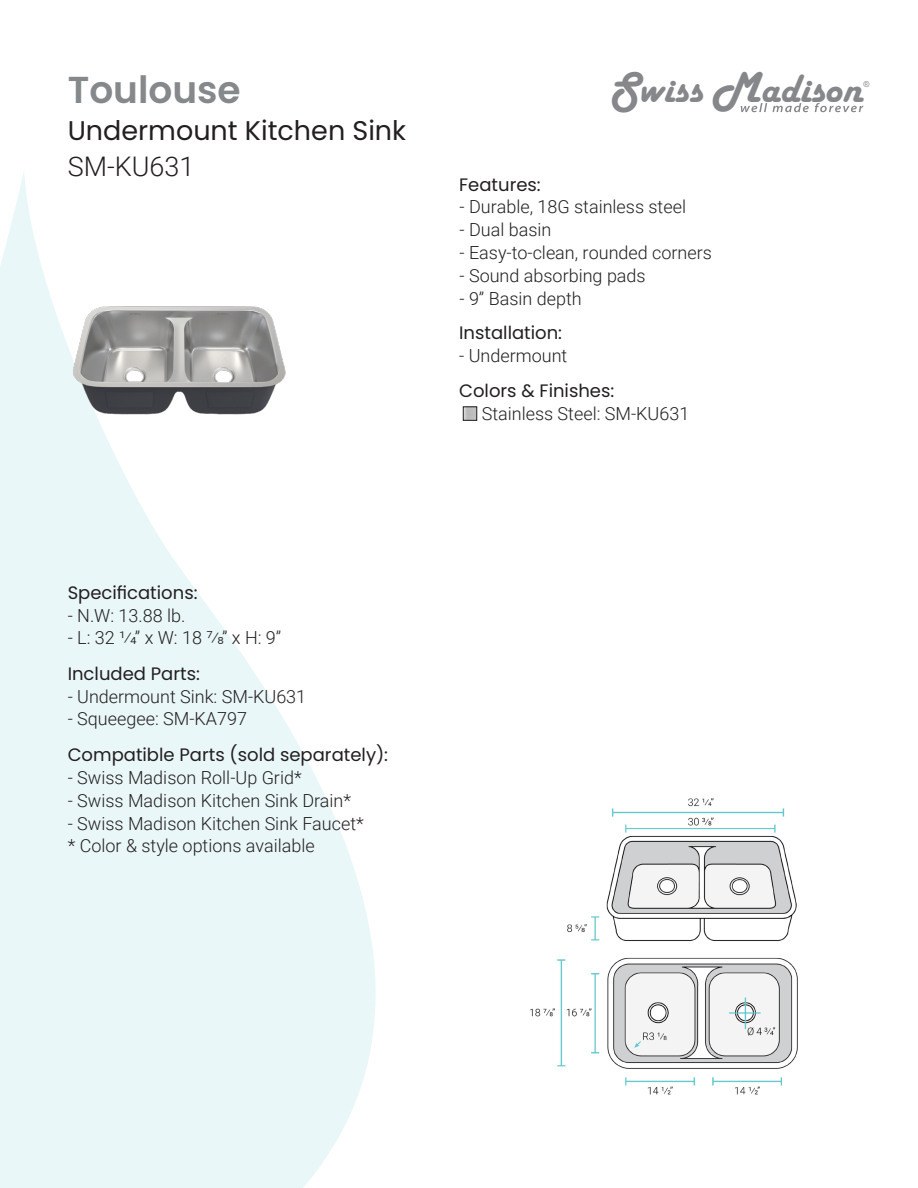
<style>
.page{position:relative;width:918px;height:1188px;background:#fff}
.page>*{position:absolute;margin:0;border:0;box-sizing:border-box;transform-origin:0 0}
.t1{font:41.1px "Harlow Solid";color:#85878a}
.t2{font:600 37.5px "Poppins";color:#85898c}
.t3{font:27px "Poppins";color:#231f20}
.t4{font:300 27px "Roboto";color:#231f20}
.t5{font:300 18px "Roboto";color:#231f20}
.t6{font:18px "Poppins";color:#231f20}
.t7{font:8.1px "Arial";color:#85878a}
.s1{font-size:45px}
</style>
<div class="page">
<svg style="left:0;top:173px;width:376px;height:1015px;fill:#eaf7f8"></svg>
<svg style="left:741px;top:103px;width:122px;height:9px"></svg>
<img style="left:530px;top:798px;width:268px;height:297px">
<img style="left:465px;top:409px;width:10px;height:10px">
<div style="left:463px;top:407px;width:14px;height:14px;border:1px solid #231f20"></div>
<img style="left:47px;top:207px;width:264px;height:297px">
<p class="t2" style="left:68px;top:68px;width:175px">Toulouse</p>
<p class="t3" style="left:68px;top:114px;width:340px">Undermount Kitchen Sink</p>
<p class="t4" style="left:68px;top:148px;width:128px">SM-KU631</p>
<p class="t1" style="left:610px;top:66px;width:254px"><span class="s1">S</span>wiss <span class="s1">M</span>adison</p>
<p class="t7" style="left:864px;top:79px;width:8px">®</p>
<p class="t6" style="left:459px;top:174px;width:83px">Features:</p>
<p class="t5" style="left:459px;top:194px;width:228px">- Durable, 18G stainless steel</p>
<p class="t5" style="left:459px;top:217px;width:93px">- Dual basin</p>
<p class="t5" style="left:459px;top:240px;width:254px">- Easy-to-clean, rounded corners</p>
<p class="t5" style="left:459px;top:263px;width:188px">- Sound absorbing pads</p>
<p class="t5" style="left:459px;top:286px;width:124px">- 9” Basin depth</p>
<p class="t6" style="left:459px;top:322px;width:104px">Installation:</p>
<p class="t5" style="left:459px;top:342px;width:110px">- Undermount</p>
<p class="t6" style="left:459px;top:380px;width:157px">Colors &amp; Finishes:</p>
<p class="t5" style="left:482px;top:401px;width:209px">Stainless Steel: SM-KU631</p>
<p class="t6" style="left:68px;top:582px;width:131px">Specifications:</p>
<p class="t5" style="left:68px;top:603px;width:119px">- N.W: 13.88 lb.</p>
<p class="t5" style="left:68px;top:625px;width:215px">- L: 32 1/4” x W: 18 7/8” x H: 9”</p>
<p class="t6" style="left:68px;top:663px;width:134px">Included Parts:</p>
<p class="t5" style="left:68px;top:684px;width:240px">- Undermount Sink: SM-KU631</p>
<p class="t5" style="left:68px;top:706px;width:181px">- Squeegee: SM-KA797</p>
<p class="t6" style="left:68px;top:744px;width:322px">Compatible Parts (sold separately):</p>
<p class="t5" style="left:68px;top:765px;width:236px">- Swiss Madison Roll-Up Grid*</p>
<p class="t5" style="left:68px;top:788px;width:285px">- Swiss Madison Kitchen Sink Drain*</p>
<p class="t5" style="left:68px;top:811px;width:298px">- Swiss Madison Kitchen Sink Faucet*</p>
<p class="t5" style="left:68px;top:833px;width:248px">* Color &amp; style options available</p>
</div>
